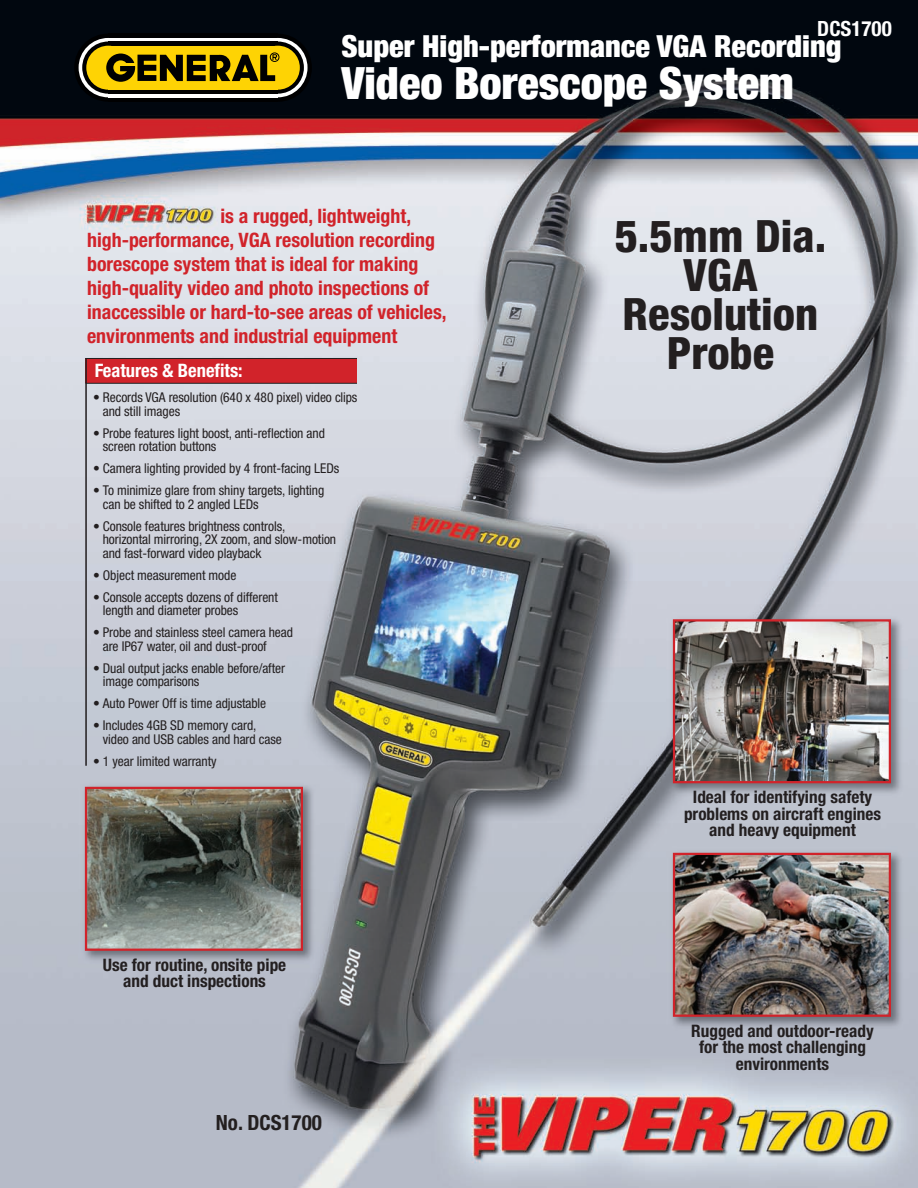
<style>
.page{position:relative;width:918px;height:1188px;background:#fff}
.page>*{position:absolute;margin:0;border:0;box-sizing:border-box;transform-origin:0 0}
.t1{font:800 condensed 44.55px/39px "Helvetica Neue";color:#231f20;text-align:center}
.t2{font:900 condensed 44.4px "Helvetica Neue";color:#fff}
.t3{font:900 condensed 30.3px "Helvetica Neue";color:#fff}
.t4{font:700 condensed 21px "Helvetica Neue";color:#231f20}
.t5{font:700 condensed 21px "Helvetica Neue";color:#fff}
.t6{font:700 condensed 19.8px/24px "Helvetica Neue";color:#d1232a}
.t7{font:700 condensed 18.6px "Helvetica Neue";color:#fff}
.t8{font:700 condensed 17.25px/16.5px "Helvetica Neue";color:#231f20;text-align:center}
.t9{font:condensed 13.5px/13.5px "Helvetica Neue";letter-spacing:-.005em;color:#231f20}
</style>
<div class="page">
<img style="left:0;top:0;width:918px;height:1188px">
<svg style="left:74px;top:34px;width:68px;height:68px"></svg>
<div style="left:244px;top:34px;width:68px;height:68px;background:#000001;border-radius:50%"></div>
<div style="left:108px;top:34px;width:170px;height:68px;background:#000001"></div>
<div style="left:79px;top:38px;width:59px;height:59px;background:#fff;border-radius:50%"></div>
<svg style="left:248px;top:38px;width:60px;height:59px"></svg>
<div style="left:108px;top:38px;width:170px;height:59px;background:linear-gradient(to right,#fff,#fff)"></div>
<svg style="left:82px;top:42px;width:52px;height:52px"></svg>
<svg style="left:252px;top:42px;width:52px;height:52px"></svg>
<div style="left:108px;top:42px;width:170px;height:52px;background:#000001"></div>
<div style="left:86px;top:46px;width:44px;height:44px;background:#fed304;border-radius:50%"></div>
<div style="left:108px;top:46px;width:170px;height:44px;background:#fed304"></div>
<div style="left:256px;top:46px;width:44px;height:44px;background:#fed304;border-radius:50%"></div>
<div style="left:106px;top:54px;width:29px;height:28px;background:#000001;border-radius:50%"></div>
<div style="left:113px;top:60px;width:15px;height:15px;background:#fed304;border-radius:50%"></div>
<svg style="left:120px;top:54px;width:157px;height:27px"></svg>
<div style="left:270px;top:53px;width:9px;height:9px;border:1px solid #000001;border-radius:50%"></div>
<hr style="left:119px;top:63px;width:17px;height:3px;background:#fed304">
<div style="left:86px;top:359px;width:271px;height:24px;background:#d1232a"></div>
<hr style="left:86px;top:383px;width:271px;height:1px;background:#231f20">
<hr style="left:85px;top:358px;width:272px;height:1px;background:#231f20">
<hr style="left:85px;top:358px;width:2px;height:408px;background:#231f20">
<img style="left:666px;top:613px;width:242px;height:187px">
<img style="left:676px;top:622px;width:212px;height:158px">
<div style="left:673px;top:619px;width:218px;height:164px;border:2px solid #d1232a"></div>
<img style="left:666px;top:846px;width:242px;height:188px">
<img style="left:676px;top:856px;width:212px;height:158px">
<div style="left:673px;top:853px;width:218px;height:164px;border:2px solid #d1232a"></div>
<img style="left:78px;top:780px;width:242px;height:188px">
<img style="left:88px;top:790px;width:212px;height:158px">
<div style="left:85px;top:787px;width:218px;height:164px;border:2px solid #d1232a"></div>
<h3 class="t5" style="left:817px;top:21px;width:76px">DCS1700</h3>
<h3 class="t3" style="left:341px;top:27px;width:502px">Super High-performance VGA Recording</h3>
<h2 class="t2" style="left:341px;top:56px;width:454px">Video Borescope System</h2>
<p class="t6" style="left:87px;top:206px;width:361px;text-indent:133px">is a rugged, lightweight, high-performance, VGA resolution recording borescope system that is ideal for making high-quality video and photo inspections of inaccessible or hard-to-see areas of vehicles, environments and industrial equipment</p>
<h3 class="t7" style="left:95px;top:364px;width:150px">Features &amp; Benefits:</h3>
<p class="t9" style="left:103px;top:392px;width:256px;text-indent:-10px">• Records VGA resolution (640 x 480 pixel) video clips and still images</p>
<p class="t9" style="left:103px;top:427px;width:224px;text-indent:-10px">• Probe features light boost, anti-reflection and screen rotation buttons</p>
<p class="t9" style="left:93px;top:463px;width:248px">• Camera lighting provided by 4 front-facing LEDs</p>
<p class="t9" style="left:103px;top:485px;width:223px;text-indent:-10px">• To minimize glare from shiny targets, lighting can be shifted to 2 angled LEDs</p>
<p class="t9" style="left:103px;top:520px;width:235px;text-indent:-10px">• Console features brightness controls, horizontal mirroring, 2X zoom, and slow-motion and fast-forward video playback</p>
<p class="t9" style="left:93px;top:569px;width:145px">• Object measurement mode</p>
<p class="t9" style="left:103px;top:591px;width:177px;text-indent:-10px">• Console accepts dozens of different length and diameter probes</p>
<p class="t9" style="left:103px;top:627px;width:192px;text-indent:-10px">• Probe and stainless steel camera head are IP67 water, oil and dust-proof</p>
<p class="t9" style="left:103px;top:662px;width:184px;text-indent:-10px">• Dual output jacks enable before/after image comparisons</p>
<p class="t9" style="left:93px;top:698px;width:175px">• Auto Power Off is time adjustable</p>
<p class="t9" style="left:103px;top:720px;width:181px;text-indent:-10px">• Includes 4GB SD memory card, video and USB cables and hard case</p>
<p class="t9" style="left:93px;top:755px;width:125px">• 1 year limited warranty</p>
<p class="t8" style="left:103px;top:958px;width:185px">Use for routine, onsite pipe and duct inspections</p>
<h3 class="t4" style="left:216px;top:1115px;width:107px">No. DCS1700</h3>
<h1 class="t1" style="left:615px;top:221px;width:213px">5.5mm Dia.<br>VGA<br>Resolution<br>Probe</h1>
<p class="t8" style="left:684px;top:790px;width:199px">Ideal for identifying safety problems on aircraft engines and heavy equipment</p>
<p class="t8" style="left:691px;top:1024px;width:184px">Rugged and outdoor-ready for the most challenging environments</p>
</div>
